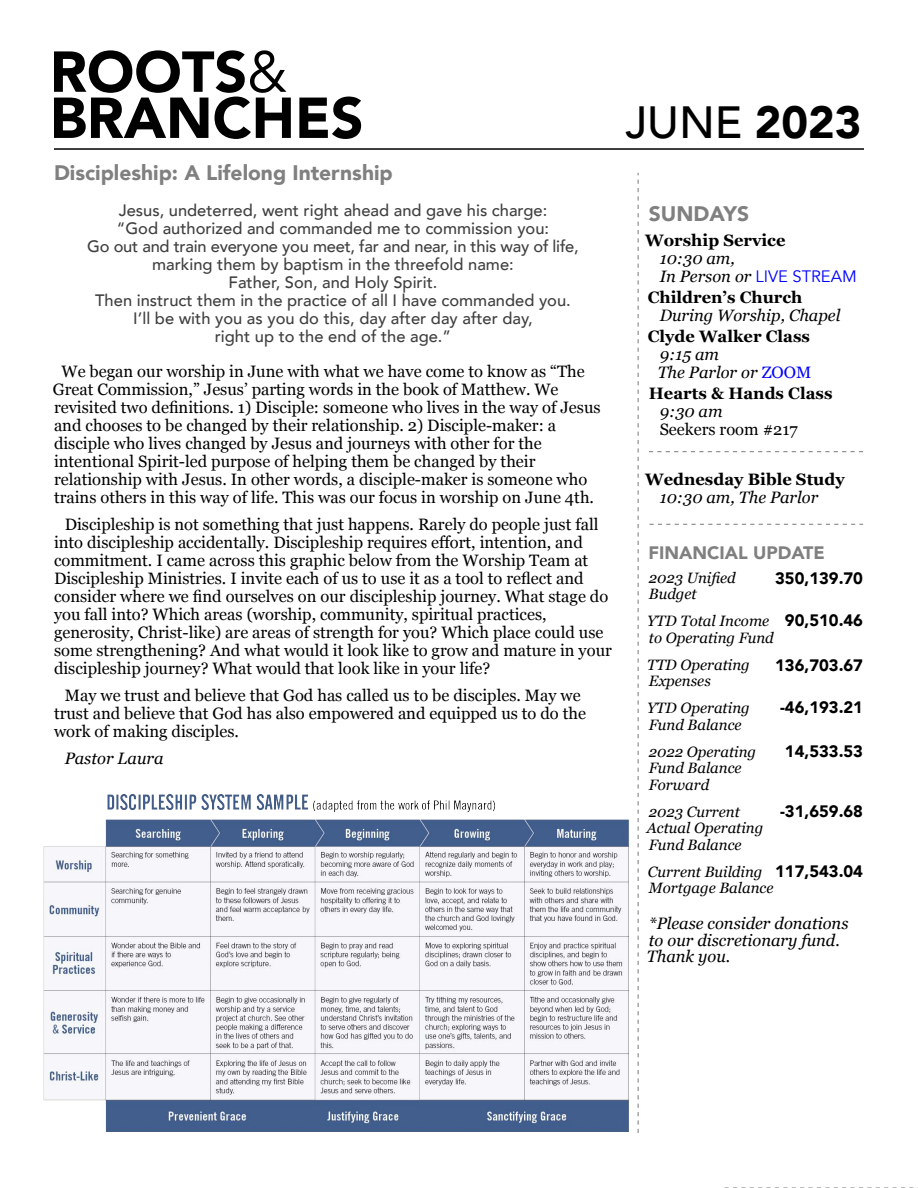
<style>
.page{position:relative;width:918px;height:1188px;background:#fff}
.page>*{position:absolute;margin:0;border:0;box-sizing:border-box;transform-origin:0 0}
.t1{font:900 57px/46.2px "Avenir";color:#000}
.t2{font:500 45px "Avenir";color:#000}
.t3{font:900 21px "Avenir";color:#808080}
.t4{font:900 18px "Avenir";color:#808080}
.t5{font:16.5px/18px "Georgia";color:#000}
.t6{font:500 16.5px/18px "Avenir";color:#404040;text-align:center}
.t7{font:italic 16.5px/18px "Georgia";color:#000}
.t8{font:700 16.5px "Georgia";color:#000}
.t9{font:900 16.5px "Avenir";color:#000}
.t10{font:italic 15px/16.5px "Georgia";color:#000}
.s1{font-weight:400}
.s2{font-weight:900}
.s3{font-family:"Avenir";font-style:normal;color:#00f}
.s4{font-style:normal;color:#00f}
</style>
<div class="page">
<hr style="left:54px;top:148px;width:810px;height:2px;background:#000">
<svg style="left:638px;top:173px;width:1px;height:960px"></svg>
<svg style="left:649px;top:451px;width:215px;height:1px"></svg>
<svg style="left:649px;top:524px;width:214px;height:1px"></svg>
<svg style="left:724px;top:1187px;width:194px;height:1px"></svg>
<img style="left:43px;top:794px;width:586px;height:338px">
<h1 class="t1" style="left:50px;top:51px;width:315px">ROOTS<span class="s1">&amp;<br></span>BRANCHES</h1>
<p class="t3" style="left:54px;top:159px;width:340px">Discipleship: A Lifelong Internship</p>
<p class="t6" style="left:87px;top:202px;width:493px">Jesus, undeterred, went right ahead and gave his charge:<br>“God authorized and commanded me to commission you:<br>Go out and train everyone you meet, far and near, in this way of life, marking them by baptism in the threefold name:<br>Father, Son, and Holy Spirit.<br>Then instruct them in the practice of all I have commanded you.<br>I’ll be with you as you do this, day after day after day,<br>right up to the end of the age.”</p>
<p class="t5" style="left:53px;top:364px;width:549px;text-indent:9px">We began our worship in June with what we have come to know as “The Great Commission,” Jesus’ parting words in the book of Matthew. We revisited two definitions. 1) Disciple: someone who lives in the way of Jesus and chooses to be changed by their relationship. 2) Disciple-maker: a disciple who lives changed by Jesus and journeys with other for the intentional Spirit-led purpose of helping them be changed by their relationship with Jesus. In other words, a disciple-maker is someone who trains others in this way of life. This was our focus in worship on June 4th.</p>
<p class="t5" style="left:54px;top:517px;width:559px;text-indent:11px">Discipleship is not something that just happens. Rarely do people just fall into discipleship accidentally. Discipleship requires effort, intention, and commitment. I came across this graphic below from the Worship Team at Discipleship Ministries. I invite each of us to use it as a tool to reflect and consider where we find ourselves on our discipleship journey. What stage do you fall into? Which areas (worship, community, spiritual practices, generosity, Christ-like) are areas of strength for you? Which place could use some strengthening? And what would it look like to grow and mature in your discipleship journey? What would that look like in your life?</p>
<p class="t5" style="left:54px;top:688px;width:534px;text-indent:11px">May we trust and believe that God has called us to be disciples. May we trust and believe that God has also empowered and equipped us to do the work of making disciples.</p>
<p class="t7" style="left:65px;top:751px;width:100px">Pastor Laura</p>
<h2 class="t2" style="left:626px;top:93px;width:237px">JUNE <span class="s2">2023</span></h2>
<p class="t3" style="left:649px;top:200px;width:102px">SUNDAYS</p>
<p class="t8" style="left:645px;top:233px;width:142px">Worship Service</p>
<p class="t7" style="left:660px;top:250px;width:199px">10:30 am,<br>In Person or <span class="s3">LIVE STREAM</span></p>
<p class="t8" style="left:648px;top:290px;width:156px">Children’s Church</p>
<p class="t7" style="left:660px;top:307px;width:182px">During Worship, Chapel</p>
<p class="t8" style="left:648px;top:329px;width:164px">Clyde Walker Class</p>
<p class="t7" style="left:658px;top:346px;width:155px">9:15 am<br>The Parlor or <span class="s4">ZOOM</span></p>
<p class="t8" style="left:649px;top:386px;width:185px">Hearts &amp; Hands Class</p>
<p class="t7" style="left:660px;top:403px;width:64px">9:30 am</p>
<p class="t5" style="left:660px;top:421px;width:140px">Seekers room #217</p>
<p class="t8" style="left:645px;top:472px;width:201px">Wednesday Bible Study</p>
<p class="t7" style="left:660px;top:489px;width:160px">10:30 am, The Parlor</p>
<p class="t4" style="left:648px;top:541px;width:178px">FINANCIAL UPDATE</p>
<p class="t10" style="left:649px;top:570px;width:88px">2023 Unified<br>Budget</p>
<p class="t10" style="left:647px;top:614px;width:128px">YTD Total Income to Operating Fund</p>
<p class="t10" style="left:647px;top:657px;width:104px">TTD Operating<br>Expenses</p>
<p class="t10" style="left:647px;top:701px;width:104px">YTD Operating<br>Fund Balance</p>
<p class="t10" style="left:649px;top:744px;width:109px">2022 Operating<br>Fund Balance<br>Forward</p>
<p class="t10" style="left:647px;top:804px;width:118px">2023 Current<br>Actual Operating<br>Fund Balance</p>
<p class="t10" style="left:648px;top:864px;width:127px">Current Building<br>Mortgage Balance</p>
<p class="t9" style="left:775px;top:567px;width:89px">350,139.70</p>
<p class="t9" style="left:785px;top:610px;width:80px">90,510.46</p>
<p class="t9" style="left:775px;top:655px;width:89px">136,703.67</p>
<p class="t9" style="left:780px;top:697px;width:85px">-46,193.21</p>
<p class="t9" style="left:785px;top:740px;width:80px">14,533.53</p>
<p class="t9" style="left:780px;top:800px;width:85px">-31,659.68</p>
<p class="t9" style="left:775px;top:860px;width:89px">117,543.04</p>
<p class="t7" style="left:647px;top:916px;width:203px;line-height:16.5px">*Please consider donations to our discretionary fund.<br>Thank you.</p>
</div>
